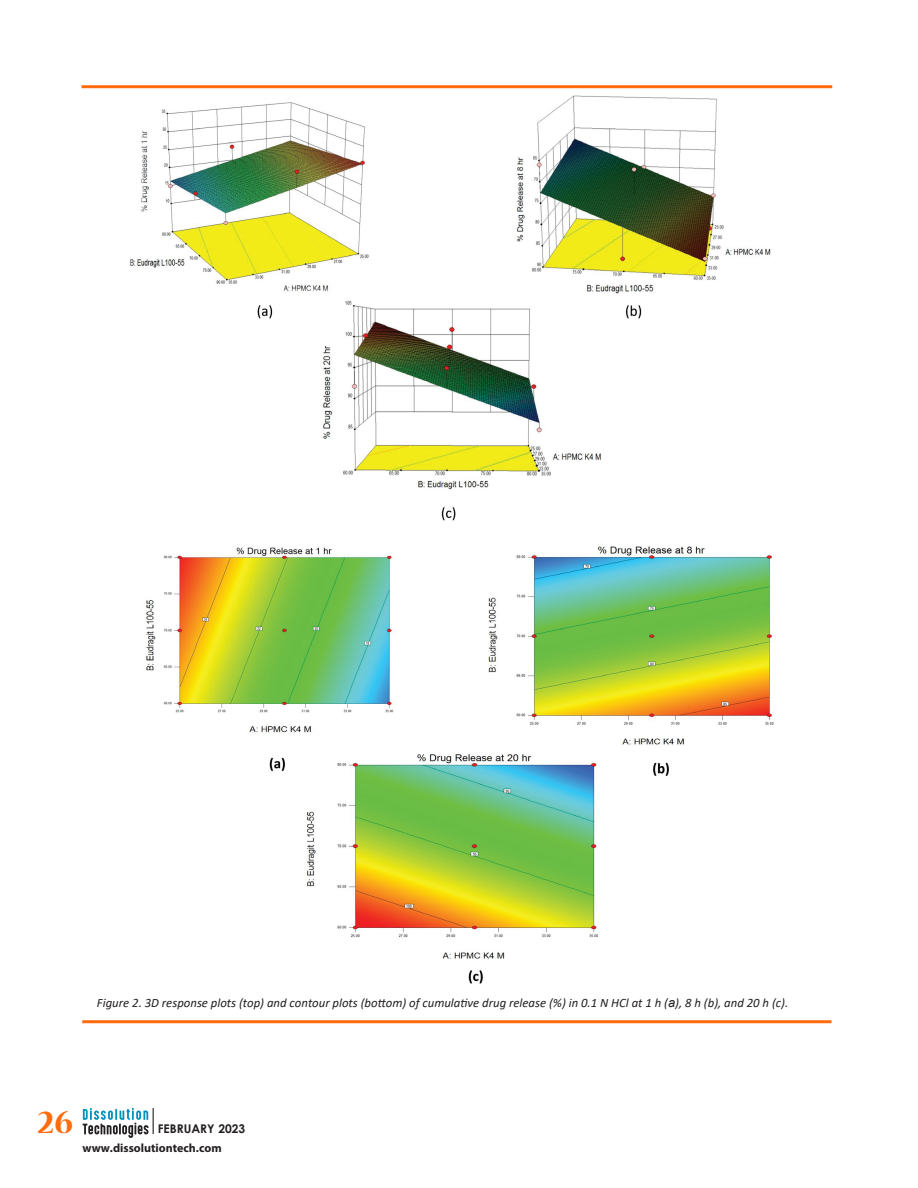
<style>
.page{position:relative;width:918px;height:1188px;background:#fff}
.page>*{position:absolute;margin:0;border:0;box-sizing:border-box;transform-origin:0 0}
.t1{font:700 36px "Nueva Std";color:#ff6b0d}
.t2{font:italic 12.75px "Calibri";color:#231f20}
.t3{font:700 12px "Myriad Pro";color:#231f20}
.t4{font:700 12px "Century Gothic";color:#231f20}
.s1{font-family:"Arial"}
</style>
<div class="page">
<svg style="left:83px;top:1108px;width:71px;height:30px"></svg>
<hr style="left:82px;top:1020px;width:749px;height:3px;background:#ff6b0d">
<hr style="left:81px;top:85px;width:751px;height:3px;background:#ff6b0d">
<img style="left:130px;top:95px;width:641px;height:426px">
<img style="left:145px;top:546px;width:629px;height:438px">
<p class="t2" style="left:97px;top:994px;width:693px">Figure 2. 3D response plots (top) and contour plots (bottom) of cumulative drug release (%) in 0.1 N HCl at 1 h (<span class="s1">a</span>), 8 h (b), and 20 h (c).</p>
<h1 class="t1" style="left:38px;top:1105px;width:37px">26</h1>
<p class="t4" style="left:158px;top:1120px;width:89px">FEBRUARY 2023</p>
<p class="t3" style="left:83px;top:1140px;width:141px">www.dissolutiontech.com</p>
</div>
